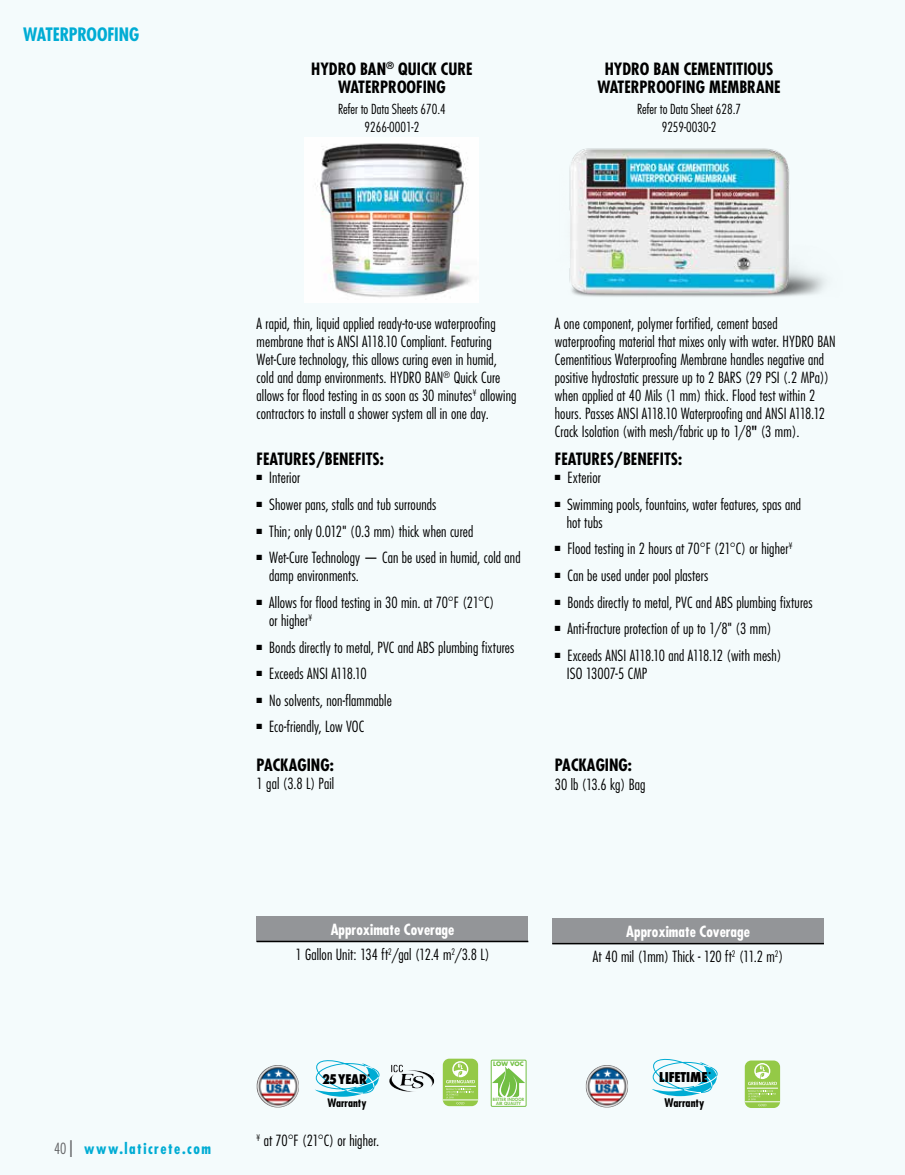
<style>
.page{position:relative;width:905px;height:1175px;background:#fff}
.page>*{position:absolute;margin:0;border:0;box-sizing:border-box;transform-origin:0 0}
.t1{font:700 condensed 18px "Futura";letter-spacing:-.01em;color:#00acd4}
.t2{font:700 condensed 16.5px/18px "Futura";color:#000;text-align:center}
.t3{font:300 condensed 15px/18px "Futura";letter-spacing:.005em;color:#000}
.t4{font:700 condensed 15px "Futura";letter-spacing:.1em;color:#00acd4}
.t5{font:300 condensed 13.5px/18px "Futura";color:#000;text-align:center}
.t6{font:800 condensed 13.2px "Futura";letter-spacing:-.005em;color:#000}
.t7{font:800 condensed 12.9px "Futura";letter-spacing:-.005em;color:#000}
.t8{font:700 condensed 11.55px "Futura";color:#000}
.t9{font:700 condensed 11.4px "Futura";color:#000}
.t10{font:700 6px "Futura";color:#72bf44}
.t11{font:800 4.2px/3.9px "Futura";letter-spacing:.025em;color:#72bf44;text-align:center}
.s1{font-weight:500}
.s2{font-weight:300;color:#636466}
.s3{font-weight:300;font-size:21px;color:#636466}
.s4{font-weight:700;color:#fff}
</style>
<div class="page">
<div style="left:0;top:0;width:904px;height:1174px;background:#f4fbfc"></div>
<img style="left:569px;top:148px;width:256px;height:149px">
<svg style="left:652px;top:1058px;width:65px;height:38px"></svg>
<div style="left:744px;top:1060px;width:36px;height:48px;background:#94c947;border-radius:6px"></div>
<hr style="left:744px;top:1101px;width:36px;height:1px;background:#fff">
<hr style="left:747px;top:1087px;width:31px;height:1px;background:#fff">
<svg style="left:748px;top:1063px;width:29px;height:43px"></svg>
<div style="left:443px;top:1058px;width:35px;height:48px;background:#94c947;border-radius:6px"></div>
<hr style="left:443px;top:1099px;width:35px;height:1px;background:#fff">
<hr style="left:445px;top:1086px;width:31px;height:1px;background:#fff">
<svg style="left:446px;top:1061px;width:29px;height:43px"></svg>
<img style="left:314px;top:143px;width:164px;height:156px">
<div style="left:256px;top:916px;width:272px;height:25px;background:#939598"></div>
<hr style="left:256px;top:940px;width:272px;height:2px;background:#000">
<div style="left:552px;top:918px;width:272px;height:25px;background:#939598"></div>
<hr style="left:552px;top:942px;width:271px;height:2px;background:#000">
<svg style="left:315px;top:1060px;width:64px;height:37px"></svg>
<img style="left:391px;top:1064px;width:43px;height:24px">
<div style="left:491px;top:1060px;width:35px;height:46px;background:#fff"></div>
<div style="left:491px;top:1059px;width:35px;height:47px;border:1px solid #72bf44"></div>
<svg style="left:492px;top:1066px;width:33px;height:31px"></svg>
<img style="left:257px;top:1065px;width:42px;height:42px">
<img style="left:586px;top:1065px;width:42px;height:42px">
<p class="t1" style="left:23px;top:23px;width:117px">WATERPROOFING</p>
<p class="t2" style="left:311px;top:60px;width:163px">HYDRO BAN<sup>®</sup> QUICK CURE<br>WATERPROOFING</p>
<p class="t5" style="left:338px;top:100px;width:109px">Refer to Data Sheets 670.4<br>9266-0001-2</p>
<p class="t2" style="left:597px;top:60px;width:185px">HYDRO BAN CEMENTITIOUS<br>WATERPROOFING MEMBRANE</p>
<p class="t5" style="left:637px;top:100px;width:106px">Refer to Data Sheet 628.7<br>9259-0030-2</p>
<p class="t3" style="left:256px;top:315px;width:261px">A rapid, thin, liquid applied ready-to-use waterproofing membrane that is ANSI A118.10 Compliant. Featuring Wet-Cure technology, this allows curing even in humid, cold and damp environments. HYDRO BAN<sup>®</sup> Quick Cure allows for flood testing in as soon as 30 minutes<sup>¥</sup> allowing contractors to install a shower system all in one day.</p>
<p class="t2" style="left:256px;top:450px;width:129px">FEATURES/BENEFITS:</p>
<p class="t3" style="left:256px;top:468px;width:45px">■ Interior</p>
<p class="t3" style="left:256px;top:495px;width:181px">■ Shower pans, stalls and tub surrounds</p>
<p class="t3" style="left:256px;top:522px;width:218px">■ Thin; only 0.012" (0.3 mm) thick when cured</p>
<p class="t3" style="left:269px;top:548px;width:253px;text-indent:-13px">■ Wet-Cure Technology — Can be used in humid, cold and damp environments.</p>
<p class="t3" style="left:269px;top:593px;width:226px;text-indent:-13px">■ Allows for flood testing in 30 min. at 70°F (21°C) or higher<sup>¥</sup></p>
<p class="t3" style="left:256px;top:638px;width:259px">■ Bonds directly to metal, PVC and ABS plumbing fixtures</p>
<p class="t3" style="left:256px;top:664px;width:112px">■ Exceeds ANSI A118.10</p>
<p class="t3" style="left:256px;top:691px;width:137px">■ No solvents, non-flammable</p>
<p class="t3" style="left:256px;top:718px;width:109px">■ Eco-friendly, Low VOC</p>
<p class="t2" style="left:256px;top:756px;width:79px">PACKAGING:</p>
<p class="t3" style="left:256px;top:774px;width:79px">1 gal (3.8 L) Pail</p>
<p class="t3" style="left:555px;top:315px;width:282px">A one component, polymer fortified, cement based waterproofing material that mixes only with water. HYDRO BAN Cementitious Waterproofing Membrane handles negative and positive hydrostatic pressure up to 2 BARS (29 PSI (.2 MPa)) when applied at 40 Mils (1 mm) thick. Flood test within 2 hours. Passes ANSI A118.10 Waterproofing and ANSI A118.12<br>Crack Isolation (with mesh/fabric up to 1/8<span class="s1">"</span> (3 mm).</p>
<p class="t2" style="left:555px;top:450px;width:129px">FEATURES/BENEFITS:</p>
<p class="t3" style="left:555px;top:468px;width:47px">■ Exterior</p>
<p class="t3" style="left:567px;top:495px;width:236px;text-indent:-12px">■ Swimming pools, fountains, water features, spas and hot tubs</p>
<p class="t3" style="left:555px;top:540px;width:239px">■ Flood testing in 2 hours at 70°F (21°C) or higher<sup>¥</sup></p>
<p class="t3" style="left:555px;top:566px;width:155px">■ Can be used under pool plasters</p>
<p class="t3" style="left:555px;top:593px;width:259px">■ Bonds directly to metal, PVC and ABS plumbing fixtures</p>
<p class="t3" style="left:555px;top:619px;width:218px">■ Anti-fracture protection of up to 1/8" (3 mm)</p>
<p class="t3" style="left:567px;top:646px;width:216px;text-indent:-12px">■ Exceeds ANSI A118.10 and A118.12 (with mesh)<br>ISO 13007-5 CMP</p>
<p class="t2" style="left:555px;top:755px;width:79px">PACKAGING:</p>
<p class="t3" style="left:555px;top:775px;width:92px">30 lb (13.6 kg) Bag</p>
<p class="t4" style="left:54px;top:1138px;width:158px"><span class="s2">40</span> <span class="s3">l</span> www.laticrete.com</p>
<p class="t3" style="left:295px;top:916px;width:196px;line-height:25.2px;text-align:center"><span class="s4">Approximate Coverage<br></span>1 Gallon Unit: 134 ft<sup>2</sup>/gal (12.4 m<sup>2</sup>/3.8 L)</p>
<p class="t3" style="left:593px;top:918px;width:192px;line-height:25.2px;text-align:center"><span class="s4">Approximate Coverage<br></span>At 40 mil (1mm) Thick - 120 ft<sup>2</sup> (11.2 m<sup>2</sup>)</p>
<p class="t7" style="left:322px;top:1070px;width:49px">25 YEAR<sup>*</sup></p>
<p class="t9" style="left:327px;top:1095px;width:41px">Warranty</p>
<p class="t3" style="left:256px;top:1131px;width:124px"><sup>¥</sup> at 70°F (21°C) or higher.</p>
<p class="t10" style="left:493px;top:1059px;width:32px">LOW VOC</p>
<p class="t11" style="left:493px;top:1097px;width:33px">BETTER INDOOR<br>AIR QUALITY</p>
<p class="t6" style="left:659px;top:1067px;width:53px">LIFETIME<sup>*</sup></p>
<p class="t8" style="left:664px;top:1095px;width:41px">Warranty</p>
</div>
